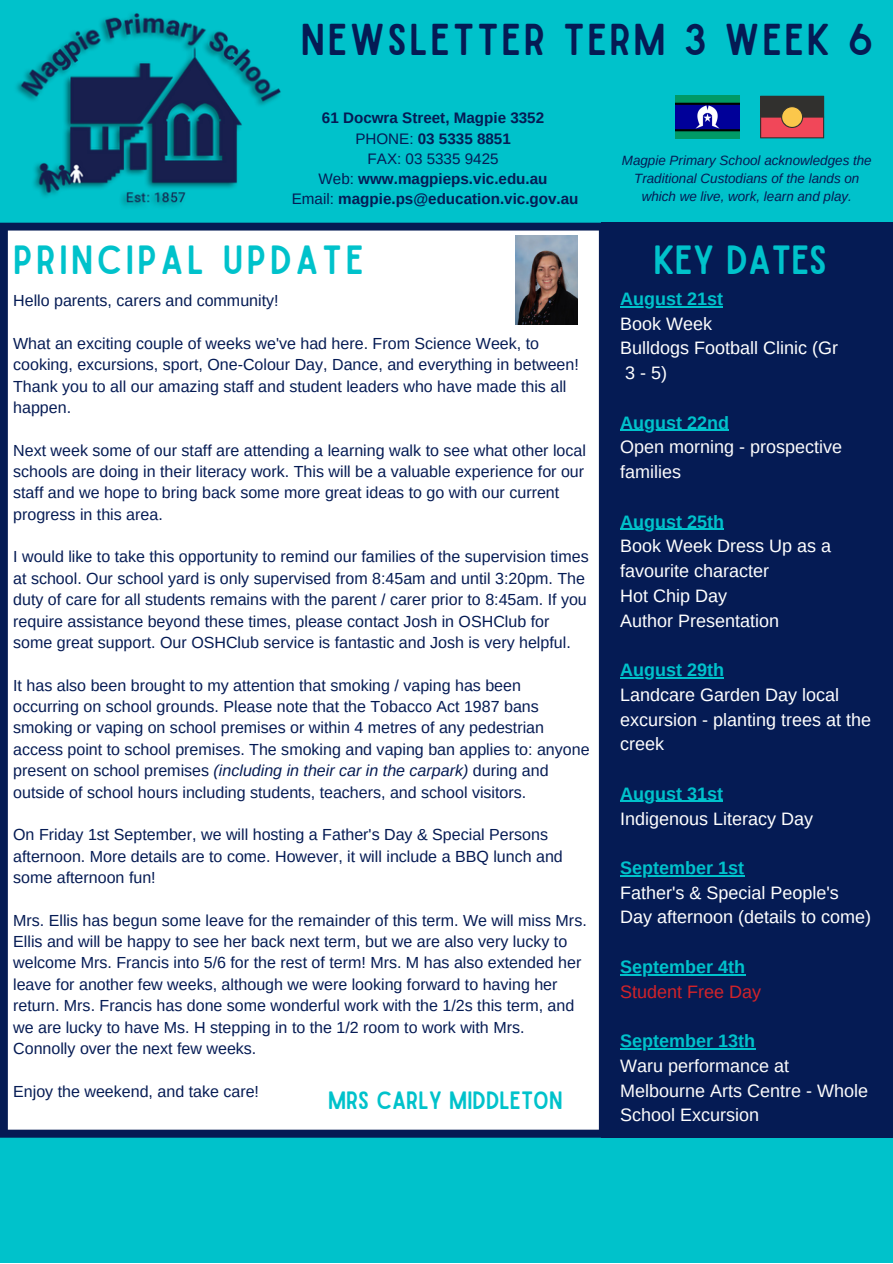
<style>
.page{position:relative;width:893px;height:1264px;background:#fff}
.page>*{position:absolute;margin:0;border:0;box-sizing:border-box;transform-origin:0 0}
.t1{font:42.6px "Sailors";letter-spacing:.06em;color:#051b54}
.t2{font:39px "Sailors";letter-spacing:.09em;color:#00c2cb}
.t3{font:39px "Sailors";color:#00c2cb}
.t4{font:24px "Sailors";color:#00c2cb}
.t5{font:18px/24.8px "Arimo";color:#fff}
.t6{font:18px/24.8px "Arimo";color:#fdfcfc}
.t7{font:700 18px "Arimo";color:#00c2cb}
.t8{font:18px "Arimo";color:#d2232a}
.t9{font:16.05px/21.3px "Arimo";color:#051b54}
.t10{font:700 15.15px "Arimo";color:#051b54}
.t11{font:15.15px "Arimo";color:#051b54}
.t12{font:italic 13.35px/17.9px "Arimo";color:#051b54;text-align:center}
.s1{font-weight:400}
.s2{font-style:italic}
</style>
<div class="page">
<div style="left:0;top:0;width:892px;height:223px;background:#00c2cb"></div>
<div style="left:0;top:1137px;width:892px;height:125px;background:#00c2cb"></div>
<div style="left:600px;top:223px;width:292px;height:914px;background:#051b54"></div>
<img style="left:675px;top:96px;width:64px;height:42px">
<img style="left:16px;top:13px;width:265px;height:193px">
<svg style="left:760px;top:96px;width:64px;height:42px;background:#924a41"></svg>
<svg style="left:0;top:223px;width:600px;height:914px"></svg>
<img style="left:515px;top:235px;width:62px;height:89px">
<hr style="left:620px;top:306px;width:103px;height:1px;background:#00c2cb">
<hr style="left:620px;top:430px;width:109px;height:1px;background:#00c2cb">
<hr style="left:620px;top:528px;width:104px;height:2px;background:#00c2cb">
<hr style="left:620px;top:677px;width:104px;height:1px;background:#00c2cb">
<hr style="left:620px;top:801px;width:103px;height:1px;background:#00c2cb">
<hr style="left:620px;top:875px;width:124px;height:1px;background:#00c2cb">
<hr style="left:620px;top:974px;width:125px;height:1px;background:#00c2cb">
<hr style="left:620px;top:1048px;width:135px;height:1px;background:#00c2cb">
<p class="t1" style="left:301px;top:24px;width:574px">NEWSLETTER TERM 3 WEEK 6</p>
<p class="t10" style="left:322px;top:110px;width:224px">61 Docwra Street, Magpie 3352</p>
<p class="t10" style="left:355px;top:130px;width:157px"><span class="s1">PHONE:</span> 03 5335 8851</p>
<p class="t11" style="left:367px;top:150px;width:132px">FAX: 03 5335 9425</p>
<p class="t10" style="left:318px;top:170px;width:230px"><span class="s1">Web:</span> www.magpieps.vic.edu.au</p>
<p class="t10" style="left:292px;top:191px;width:288px"><span class="s1">Email:</span> magpie.ps@education.vic.gov.au</p>
<p class="t2" style="left:13px;top:245px;width:352px">PRINCIPAL UPDATE</p>
<p class="t9" style="left:13px;top:290px;width:267px">Hello parents, carers and community!</p>
<p class="t9" style="left:13px;top:332px;width:567px">What an exciting couple of weeks we've had here. From Science Week, to cooking, excursions, sport, One-Colour Day, Dance, and everything in between!<br>Thank you to all our amazing staff and student leaders who have made this all happen.</p>
<p class="t9" style="left:13px;top:439px;width:574px">Next week some of our staff are attending a learning walk to see what other local schools are doing in their literacy work. This will be a valuable experience for our staff and we hope to bring back some more great ideas to go with our current progress in this area.</p>
<p class="t9" style="left:13px;top:546px;width:577px">I would like to take this opportunity to remind our families of the supervision times at school. Our school yard is only supervised from 8:45am and until 3:20pm. The duty of care for all students remains with the parent / carer prior to 8:45am. If you require assistance beyond these times, please contact Josh in OSHClub for some great support. Our OSHClub service is fantastic and Josh is very helpful.</p>
<p class="t9" style="left:13px;top:674px;width:578px">It has also been brought to my attention that smoking / vaping has been occurring on school grounds. Please note that the Tobacco Act 1987 bans smoking or vaping on school premises or within 4 metres of any pedestrian access point to school premises. The smoking and vaping ban applies to: anyone present on school premises <span class="s2">(including in their car in the carpark)</span> during and outside of school hours including students, teachers, and school visitors.</p>
<p class="t9" style="left:13px;top:824px;width:551px">On Friday 1st September, we will hosting a Father's Day &amp; Special Persons afternoon. More details are to come. However, it will include a BBQ lunch and some afternoon fun!</p>
<p class="t9" style="left:13px;top:909px;width:575px">Mrs. Ellis has begun some leave for the remainder of this term. We will miss Mrs.<br>Ellis and will be happy to see her back next term, but we are also very lucky to welcome Mrs. Francis into 5/6 for the rest of term! Mrs. M has also extended her leave for another few weeks, although we were looking forward to having her return. Mrs. Francis has done some wonderful work with the 1/2s this term, and we are lucky to have Ms. H stepping in to the 1/2 room to work with Mrs.<br>Connolly over the next few weeks.</p>
<p class="t9" style="left:13px;top:1080px;width:247px">Enjoy the weekend, and take care!</p>
<p class="t4" style="left:328px;top:1091px;width:236px">MRS CARLY MIDDLETON</p>
<p class="t12" style="left:621px;top:151px;width:251px">Magpie Primary School acknowledges the<br>Traditional Custodians of the lands on which we live, work, learn and play.</p>
<p class="t3" style="left:653px;top:245px;width:175px">KEY DATES</p>
<p class="t7" style="left:620px;top:289px;width:104px">August 21st</p>
<p class="t5" style="left:620px;top:311px;width:93px">Book Week</p>
<p class="t5" style="left:620px;top:336px;width:219px">Bulldogs Football Clinic (Gr<br>3 - 5)</p>
<p class="t7" style="left:620px;top:412px;width:110px">August 22nd</p>
<p class="t6" style="left:620px;top:435px;width:223px">Open morning - prospective families</p>
<p class="t7" style="left:620px;top:511px;width:105px">August 25th</p>
<p class="t5" style="left:620px;top:533px;width:212px">Book Week Dress Up as a favourite character</p>
<p class="t5" style="left:620px;top:583px;width:108px">Hot Chip Day</p>
<p class="t5" style="left:620px;top:608px;width:160px">Author Presentation</p>
<p class="t7" style="left:620px;top:659px;width:105px">August 29th</p>
<p class="t5" style="left:620px;top:682px;width:252px">Landcare Garden Day local excursion - planting trees at the creek</p>
<p class="t7" style="left:620px;top:783px;width:104px">August 31st</p>
<p class="t5" style="left:620px;top:805px;width:194px">Indigenous Literacy Day</p>
<p class="t7" style="left:620px;top:857px;width:125px">September 1st</p>
<p class="t5" style="left:620px;top:880px;width:252px">Father's &amp; Special People's<br>Day afternoon (details to come)</p>
<p class="t7" style="left:620px;top:956px;width:126px">September 4th</p>
<p class="t8" style="left:620px;top:981px;width:142px">Student Free Day</p>
<p class="t7" style="left:620px;top:1030px;width:136px">September 13th</p>
<p class="t6" style="left:620px;top:1053px;width:249px">Waru performance at<br>Melbourne Arts Centre - Whole<br>School Excursion</p>
</div>
